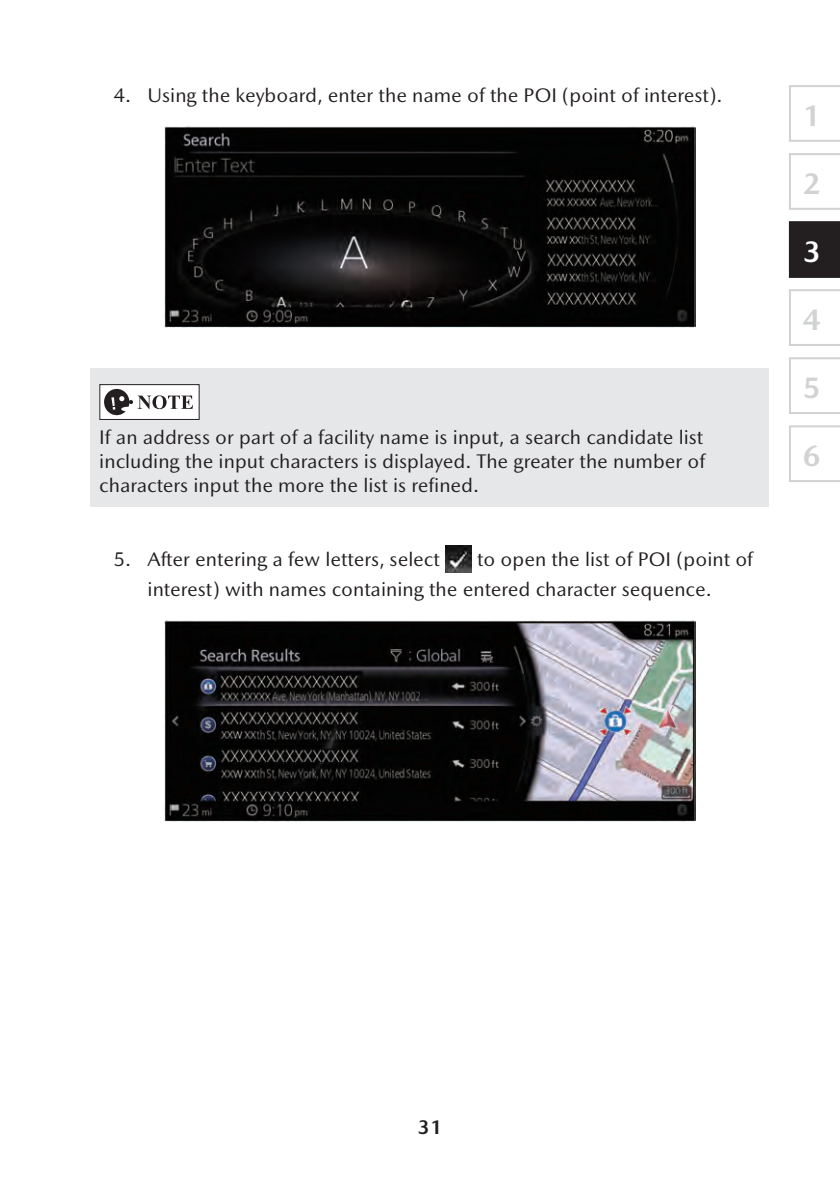
<style>
.page{position:relative;width:840px;height:1191px;background:#fff}
.page>*{position:absolute;margin:0;border:0;box-sizing:border-box;transform-origin:0 0}
.t1{font:700 30px "Mazda Type";color:#d1d2d4}
.t2{font:700 30px "Mazda Type";color:#fff}
.t3{font:20px/24px "Mazda Type";color:#231f20;text-align:justify}
.t4{font:700 20px "Mazda Type";color:#231f20}
</style>
<div class="page">
<svg style="left:789px;top:85px;width:50px;height:57px"></svg>
<svg style="left:789px;top:153px;width:50px;height:57px"></svg>
<div style="left:788px;top:221px;width:51px;height:57px;background:#231f20"></div>
<svg style="left:789px;top:289px;width:50px;height:57px"></svg>
<svg style="left:789px;top:357px;width:50px;height:57px"></svg>
<svg style="left:789px;top:425px;width:50px;height:57px"></svg>
<img style="left:164px;top:127px;width:530px;height:200px">
<div style="left:91px;top:368px;width:677px;height:138px;background:#e6e7e9"></div>
<div style="left:100px;top:384px;width:99px;height:35px;background:#fff"></div>
<div style="left:99px;top:384px;width:100px;height:36px;border:1px solid #231f20"></div>
<svg style="left:104px;top:389px;width:89px;height:26px"></svg>
<img style="left:445px;top:546px;width:26px;height:26px">
<img style="left:164px;top:620px;width:530px;height:201px">
<p class="t3" style="left:113px;top:83px;width:610px">4. Using the keyboard, enter the name of the POI (point of interest).</p>
<p class="t3" style="left:99px;top:425px;width:607px">If an address or part of a facility name is input, a search candidate list including the input characters is displayed. The greater the number of characters input the more the list is refined.</p>
<p class="t3" style="left:113px;top:547px;width:328px">5. After entering a few letters, select</p>
<p class="t3" style="left:147px;top:544px;width:606px;line-height:30px;text-indent:329px">to open the list of POI (point of interest) with names containing the entered character sequence.</p>
<h1 class="t1" style="left:801px;top:97px;width:20px">1</h1>
<h1 class="t1" style="left:801px;top:165px;width:20px">2</h1>
<h1 class="t2" style="left:801px;top:233px;width:20px">3</h1>
<h1 class="t1" style="left:801px;top:301px;width:20px">4</h1>
<h1 class="t1" style="left:801px;top:369px;width:20px">5</h1>
<h1 class="t1" style="left:801px;top:438px;width:20px">6</h1>
<p class="t4" style="left:417px;top:1115px;width:27px">31</p>
</div>
